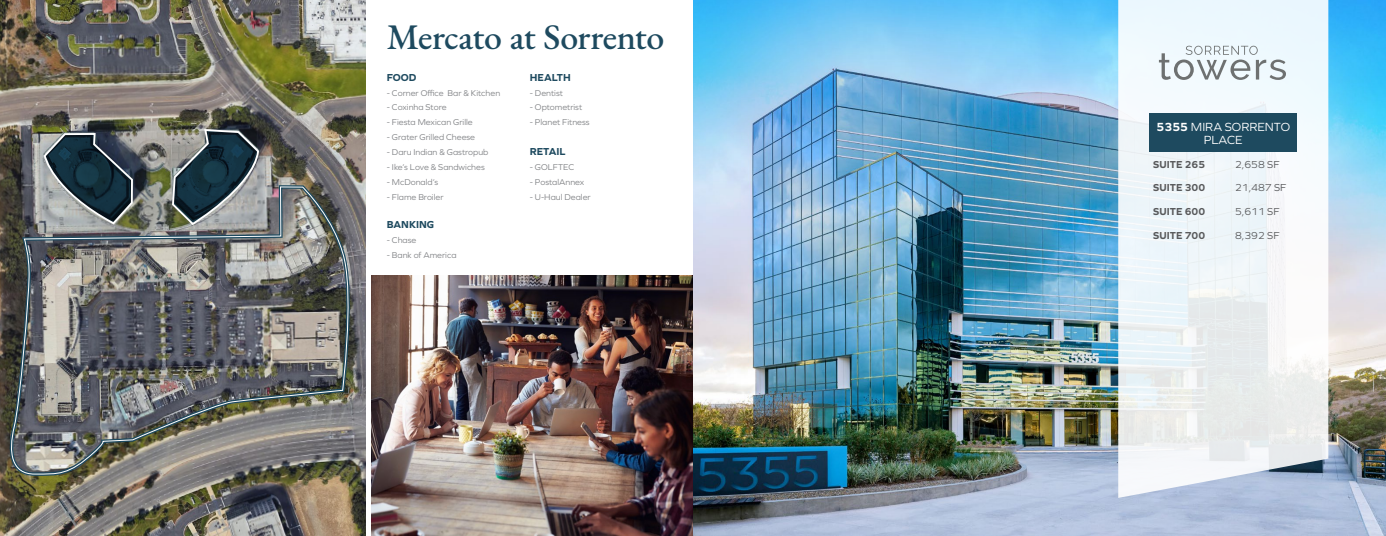
<style>
.page{position:relative;width:1386px;height:536px;background:#fff}
.page>*{position:absolute;margin:0;border:0;box-sizing:border-box;transform-origin:0 0}
.t1{font:500 35.88px "EB Garamond";letter-spacing:-.015em;color:#1e4a5f}
.t2{font:12.25px/13.1px "Graphie";color:#fff;text-align:center}
.t3{font:700 10.5px "Graphie";color:#58595b}
.t4{font:10.5px "Graphie";color:#58595b}
.t5{font:700 10.5px "Graphie";color:#1e4a5f}
.t6{font:8.75px "Graphie";color:#808285}
.s1{font-weight:700}
</style>
<div class="page">
<img style="left:693px;top:0;width:693px;height:536px">
<svg style="left:1118px;top:0;width:210px;height:497px;fill:#eef6fa"></svg>
<img style="left:0;top:0;width:365px;height:536px">
<svg style="left:42px;top:132px;width:92px;height:51px;background:#3d4f5a"></svg>
<svg style="left:170px;top:128px;width:90px;height:55px;background:#495960"></svg>
<svg style="left:4px;top:183px;width:350px;height:294px;background:#55574f"></svg>
<img style="left:7px;top:186px;width:347px;height:289px">
<img style="left:372px;top:276px;width:321px;height:260px">
<div style="left:1150px;top:114px;width:147px;height:38px;background:#1e4a5f"></div>
<svg style="left:1159px;top:46px;width:127px;height:34px"></svg>
<h1 class="t1" style="left:387px;top:13px;width:279px">Mercato at Sorrento</h1>
<p class="t5" style="left:387px;top:71px;width:31px">FOOD</p>
<p class="t6" style="left:387px;top:87px;width:115px">- Corner Office Bar &amp; Kitchen</p>
<p class="t6" style="left:387px;top:102px;width:61px">- Coxinha Store</p>
<p class="t6" style="left:387px;top:117px;width:87px">- Fiesta Mexican Grille</p>
<p class="t6" style="left:387px;top:132px;width:90px">- Grater Grilled Cheese</p>
<p class="t6" style="left:387px;top:147px;width:103px">- Daru Indian &amp; Gastropub</p>
<p class="t6" style="left:387px;top:162px;width:99px">- Ike’s Love &amp; Sandwiches</p>
<p class="t6" style="left:387px;top:177px;width:53px">- McDonald’s</p>
<p class="t6" style="left:387px;top:192px;width:58px">- Flame Broiler</p>
<p class="t5" style="left:387px;top:218px;width:49px">BANKING</p>
<p class="t6" style="left:387px;top:235px;width:31px">- Chase</p>
<p class="t6" style="left:387px;top:249px;width:71px">- Bank of America</p>
<p class="t5" style="left:530px;top:71px;width:42px">HEALTH</p>
<p class="t6" style="left:530px;top:87px;width:35px">- Dentist</p>
<p class="t6" style="left:530px;top:102px;width:54px">- Optometrist</p>
<p class="t6" style="left:530px;top:117px;width:61px">- Planet Fitness</p>
<p class="t5" style="left:530px;top:145px;width:37px">RETAIL</p>
<p class="t6" style="left:530px;top:162px;width:46px">- GOLFTEC</p>
<p class="t6" style="left:530px;top:176px;width:56px">- PostalAnnex</p>
<p class="t6" style="left:530px;top:191px;width:62px">- U-Haul Dealer</p>
<h2 class="t2" style="left:1156px;top:120px;width:135px"><span class="s1">5355</span> MIRA SORRENTO<br>PLACE</h2>
<p class="t3" style="left:1153px;top:158px;width:53px">SUITE 265</p>
<p class="t4" style="left:1235px;top:158px;width:46px">2,658 SF</p>
<p class="t3" style="left:1153px;top:181px;width:53px">SUITE 300</p>
<p class="t4" style="left:1235px;top:181px;width:53px">21,487 SF</p>
<p class="t3" style="left:1153px;top:205px;width:53px">SUITE 600</p>
<p class="t4" style="left:1235px;top:205px;width:46px">5,611 SF</p>
<p class="t3" style="left:1153px;top:229px;width:53px">SUITE 700</p>
<p class="t4" style="left:1235px;top:229px;width:46px">8,392 SF</p>
</div>
